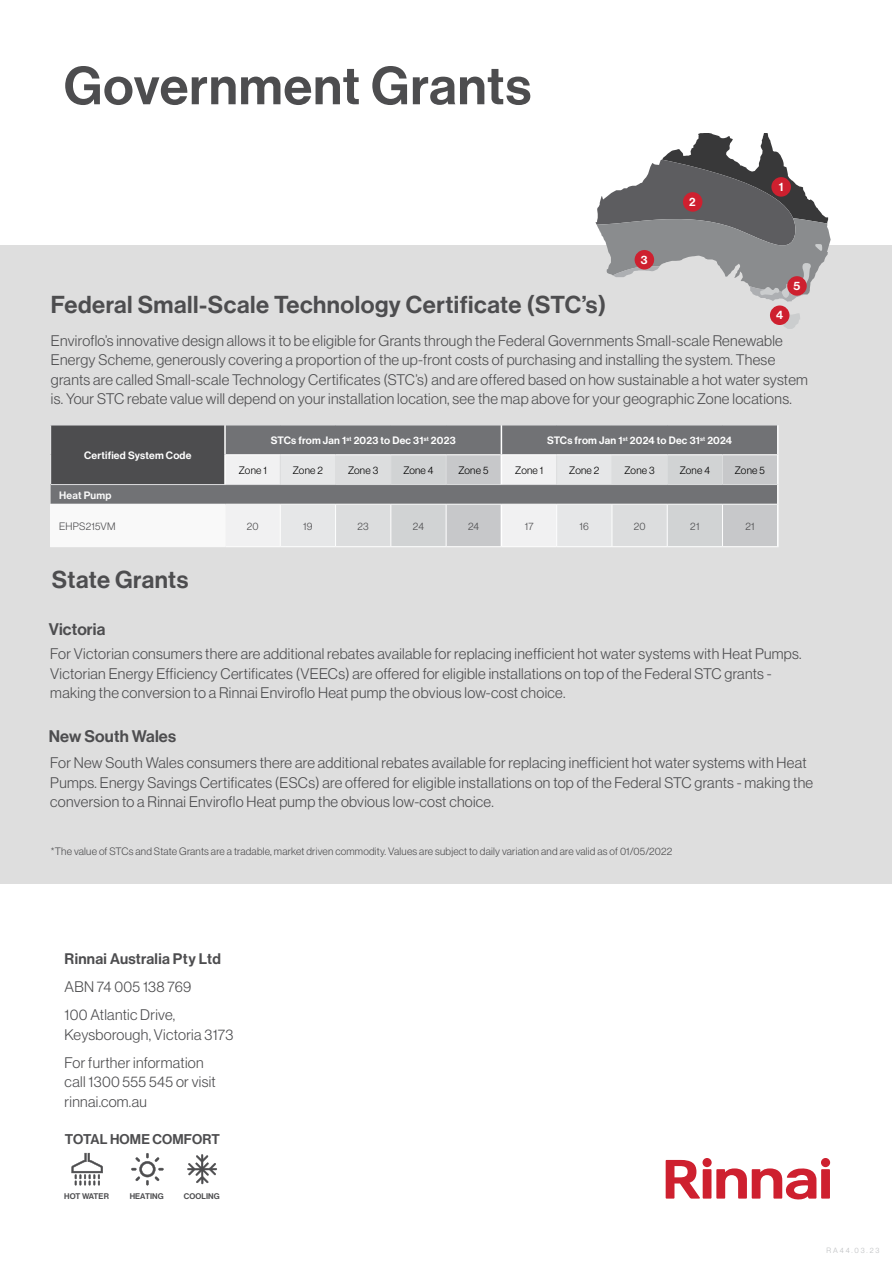
<style>
.page{position:relative;width:893px;height:1263px;background:#fff}
.page>*{position:absolute;margin:0;border:0;box-sizing:border-box;transform-origin:0 0}
.t1{font:52.5px "Neue Haas Display Mediu";letter-spacing:.02em;color:#4d4d4f}
.t2{font:24px "Neue Haas Display Mediu";letter-spacing:.02em;color:#4d4d4f}
.t3{font:16.5px "Neue Haas Display Mediu";letter-spacing:.01em;color:#4d4d4f}
.t4{font:300 15px/19.5px "Neue Haas Display";letter-spacing:.02em;color:#4d4d4f}
.t5{font:15px "Neue Haas Display Mediu";letter-spacing:.02em;color:#4d4d4f}
.t6{font:500 13.8px "Haas Grot Disp 65";letter-spacing:.01em;color:#4d4d4f}
.t7{font:11.85px "Neue Haas Display Mediu";color:#fff}
.t8{font:300 10.5px "Neue Haas Display";letter-spacing:.02em;color:#4d4d4f}
.t9{font:500 10.5px "Haas Grot Disp 65";letter-spacing:.02em;color:#fff}
.t10{font:300 10.5px "Haas Grot Disp 45";letter-spacing:.02em;color:#000}
.t11{font:300 10.5px "Haas Grot Disp 45";letter-spacing:.02em;color:#4d4d4f}
.t12{font:500 10.5px "Haas Grot Disp 65";letter-spacing:.02em;color:#f9f9f9}
.t13{font:500 8.1px "Haas Grot Disp 65";letter-spacing:.01em;color:#4d4d4f}
.t14{font:300 7.5px "Neue Haas Display";letter-spacing:.25em;color:#bcbec0}
</style>
<div class="page">
<div style="left:702px;top:1158px;width:10px;height:9px;background:#ce202f;border-radius:50%"></div>
<div style="left:703px;top:1169px;width:8px;height:29px;background:#ce202f"></div>
<div style="left:821px;top:1158px;width:9px;height:9px;background:#ce202f;border-radius:50%"></div>
<div style="left:821px;top:1169px;width:9px;height:29px;background:#ce202f"></div>
<svg style="left:666px;top:1160px;width:34px;height:38px"></svg>
<svg style="left:716px;top:1168px;width:100px;height:32px"></svg>
<svg style="left:71px;top:1153px;width:32px;height:32px"></svg>
<svg style="left:131px;top:1153px;width:33px;height:32px"></svg>
<svg style="left:187px;top:1154px;width:30px;height:30px"></svg>
<div style="left:0;top:245px;width:892px;height:639px;background:#dedede"></div>
<svg style="left:50px;top:425px;width:728px;height:122px"></svg>
<hr style="left:50px;top:504px;width:175px;height:1px;background:#f9f9f9">
<hr style="left:50px;top:505px;width:1px;height:41px;background:#f9f9f9">
<hr style="left:225px;top:505px;width:1px;height:41px;background:#f9f9f9">
<hr style="left:50px;top:546px;width:175px;height:1px;background:#f9f9f9">
<svg style="left:595px;top:133px;width:236px;height:169px"></svg>
<svg style="left:782px;top:312px;width:18px;height:17px"></svg>
<div style="left:771px;top:177px;width:20px;height:20px;background:#ce202f;border-radius:50%"></div>
<div style="left:683px;top:192px;width:19px;height:20px;background:#ce202f;border-radius:50%"></div>
<div style="left:635px;top:250px;width:19px;height:19px;background:#ce202f;border-radius:50%"></div>
<div style="left:770px;top:305px;width:19px;height:20px;background:#ce202f;border-radius:50%"></div>
<div style="left:787px;top:276px;width:20px;height:20px;background:#ce202f;border-radius:50%"></div>
<h1 class="t1" style="left:64px;top:55px;width:469px">Government Grants</h1>
<h2 class="t2" style="left:51px;top:291px;width:557px">Federal Small-Scale Technology Certificate (STC’s)</h2>
<p class="t7" style="left:641px;top:253px;width:8px">3</p>
<p class="t7" style="left:689px;top:195px;width:8px">2</p>
<p class="t7" style="left:779px;top:180px;width:6px">1</p>
<p class="t7" style="left:776px;top:308px;width:9px">4</p>
<p class="t7" style="left:793px;top:279px;width:8px">5</p>
<p class="t4" style="left:51px;top:331px;width:759px">Enviroflo’s innovative design allows it to be eligible for Grants through the Federal Governments Small-scale Renewable Energy Scheme, generously covering a proportion of the up-front costs of purchasing and installing the system. These grants are called Small-scale Technology Certificates (STC’s) and are offered based on how sustainable a hot water system is. Your STC rebate value will depend on your installation location, see the map above for your geographic Zone locations.</p>
<p class="t9" style="left:84px;top:449px;width:109px">Certified System Code</p>
<p class="t9" style="left:271px;top:434px;width:186px">STCs from Jan 1<sup>st</sup> 2023 to Dec 31<sup>st</sup> 2023</p>
<p class="t9" style="left:547px;top:434px;width:187px">STCs from Jan 1<sup>st</sup> 2024 to Dec 31<sup>st</sup> 2024</p>
<p class="t10" style="left:239px;top:464px;width:30px">Zone 1</p>
<p class="t10" style="left:293px;top:464px;width:32px">Zone 2</p>
<p class="t10" style="left:348px;top:464px;width:32px">Zone 3</p>
<p class="t10" style="left:403px;top:464px;width:32px">Zone 4</p>
<p class="t10" style="left:458px;top:464px;width:32px">Zone 5</p>
<p class="t10" style="left:515px;top:464px;width:30px">Zone 1</p>
<p class="t10" style="left:569px;top:464px;width:32px">Zone 2</p>
<p class="t10" style="left:624px;top:464px;width:32px">Zone 3</p>
<p class="t10" style="left:680px;top:464px;width:32px">Zone 4</p>
<p class="t10" style="left:735px;top:464px;width:32px">Zone 5</p>
<p class="t12" style="left:59px;top:489px;width:54px">Heat Pump</p>
<p class="t11" style="left:59px;top:520px;width:58px">EHPS215VM</p>
<p class="t11" style="left:247px;top:520px;width:13px">20</p>
<p class="t11" style="left:303px;top:520px;width:11px">19</p>
<p class="t11" style="left:358px;top:520px;width:13px">23</p>
<p class="t11" style="left:413px;top:520px;width:12px">24</p>
<p class="t11" style="left:468px;top:520px;width:12px">24</p>
<p class="t11" style="left:525px;top:520px;width:10px">17</p>
<p class="t11" style="left:580px;top:520px;width:11px">16</p>
<p class="t11" style="left:634px;top:520px;width:13px">20</p>
<p class="t11" style="left:690px;top:520px;width:11px">21</p>
<p class="t11" style="left:745px;top:520px;width:11px">21</p>
<h2 class="t2" style="left:52px;top:566px;width:138px">State Grants</h2>
<p class="t3" style="left:49px;top:620px;width:58px">Victoria</p>
<p class="t4" style="left:50px;top:644px;width:753px">For Victorian consumers there are additional rebates available for replacing inefficient hot water systems with Heat Pumps.<br>Victorian Energy Efficiency Certificates (VEECs) are offered for eligible installations on top of the Federal STC grants - making the conversion to a Rinnai Enviroflo Heat pump the obvious low-cost choice.</p>
<p class="t3" style="left:49px;top:727px;width:129px">New South Wales</p>
<p class="t4" style="left:50px;top:753px;width:764px">For New South Wales consumers there are additional rebates available for replacing inefficient hot water systems with Heat<br>Pumps. Energy Savings Certificates (ESCs) are offered for eligible installations on top of the Federal STC grants - making the conversion to a Rinnai Enviroflo Heat pump the obvious low-cost choice.</p>
<p class="t8" style="left:51px;top:845px;width:623px">*The value of STCs and State Grants are a tradable, market driven commodity. Values are subject to daily variation and are valid as of 01/05/2022</p>
<p class="t5" style="left:65px;top:950px;width:158px">Rinnai Australia Pty Ltd</p>
<p class="t4" style="left:65px;top:973px;width:128px;line-height:28px">ABN 74 005 138 769<br>100 Atlantic Drive,</p>
<p class="t4" style="left:65px;top:1020px;width:170px;line-height:28px">Keysborough, Victoria 3173<br>For further information</p>
<p class="t4" style="left:65px;top:1072px;width:153px">call 1300 555 545 or visit rinnai.com.au</p>
<p class="t6" style="left:65px;top:1131px;width:157px">TOTAL HOME COMFORT</p>
<p class="t13" style="left:64px;top:1191px;width:46px">HOT WATER</p>
<p class="t13" style="left:130px;top:1191px;width:35px">HEATING</p>
<p class="t13" style="left:184px;top:1191px;width:37px">COOLING</p>
<p class="t14" style="left:826px;top:1246px;width:64px">RA44.03.23 B</p>
</div>
